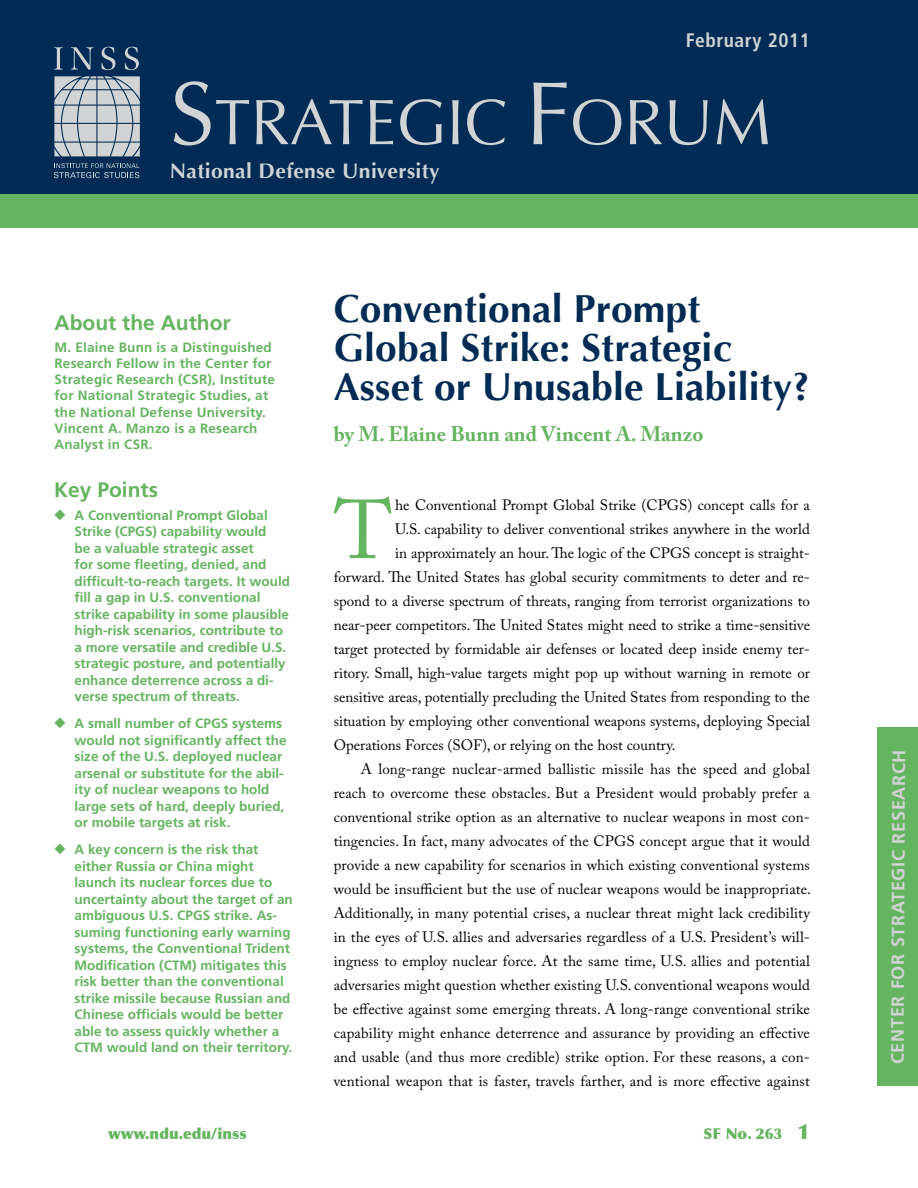
<style>
.page{position:relative;width:918px;height:1188px;background:#fff}
.page>*{position:absolute;margin:0;border:0;box-sizing:border-box;transform-origin:0 0}
.t1{font:82.5px "Adobe Caslon Pro";color:#65b460}
.t2{font:64.5px "Optima";color:#d1d3d4}
.t3{font:700 39px/39px "Optima";letter-spacing:.005em;color:#002b54}
.t4{font:700 21px "Adobe Caslon Pro";color:#65b460}
.t5{font:700 21px "Optima";letter-spacing:.02em;color:#d1d3d4}
.t6{font:700 21px "Frutiger LT Std";color:#65b460}
.t7{font:700 condensed 19.5px "Frutiger LT Std";letter-spacing:.03em;color:#d1d3d4}
.t8{font:700 18px "Frutiger LT Std";letter-spacing:.035em;color:#d1d3d4}
.t9{font:15px "Adobe Caslon Pro";letter-spacing:.01em;color:#000}
.t10{font:900 15px "Optima";color:#65b460}
.t11{font:700 13.5px/16.5px "Frutiger LT Std";color:#65b460}
.s1{font-size:90px}
.s2{font-size:21px}
</style>
<div class="page">
<div style="left:0;top:0;width:918px;height:194px;background:#002b54"></div>
<div style="left:0;top:194px;width:918px;height:34px;background:#65b460"></div>
<div style="left:878px;top:728px;width:40px;height:358px;background:#65b460"></div>
<svg style="left:54px;top:47px;width:9px;height:23px"></svg>
<svg style="left:71px;top:47px;width:22px;height:23px"></svg>
<svg style="left:101px;top:47px;width:14px;height:23px"></svg>
<svg style="left:125px;top:47px;width:14px;height:23px"></svg>
<svg style="left:54px;top:76px;width:86px;height:80px;background:#b2bac1"></svg>
<svg style="left:54px;top:163px;width:85px;height:15px"></svg>
<h3 class="t7" style="left:686px;top:28px;width:126px">February 2011</h3>
<h2 class="t2" style="left:170px;top:85px;width:603px"><span class="s1">S</span>TRATEGIC <span class="s1">F</span>ORUM</h2>
<h3 class="t5" style="left:170px;top:159px;width:272px">National Defense University</h3>
<h3 class="t6" style="left:55px;top:310px;width:178px">About the Author</h3>
<p class="t11" style="left:55px;top:339px;width:222px">M. Elaine Bunn is a Distinguished<br>Research Fellow in the Center for<br>Strategic Research (CSR), Institute for National Strategic Studies, at the National Defense University.<br>Vincent A. Manzo is a Research<br>Analyst in CSR.</p>
<h3 class="t6" style="left:54px;top:478px;width:105px">Key Points</h3>
<p class="t11" style="left:75px;top:507px;width:217px;text-indent:-20px">◆ A Conventional Prompt Global<br>Strike (CPGS) capability would<br>be a valuable strategic asset<br>for some fleeting, denied, and difficult-to-reach targets. It would fill a gap in U.S. conventional strike capability in some plausible high-risk scenarios, contribute to a more versatile and credible U.S. strategic posture, and potentially enhance deterrence across a di&shy;verse spectrum of threats.</p>
<p class="t11" style="left:75px;top:716px;width:214px;text-indent:-20px">◆ A small number of CPGS systems would not significantly affect the size of the U.S. deployed nuclear arsenal or substitute for the abil&shy;ity of nuclear weapons to hold large sets of hard, deeply buried, or mobile targets at risk.</p>
<p class="t11" style="left:75px;top:842px;width:220px;text-indent:-20px">◆ A key concern is the risk that either Russia or China might launch its nuclear forces due to uncertainty about the target of an ambiguous U.S. CPGS strike. As&shy;suming functioning early warning systems, the Conventional Trident Modification (CTM) mitigates this risk better than the conventional strike missile because Russian and Chinese officials would be better able to assess quickly whether a CTM would land on their territory.</p>
<h3 class="t3" style="left:334px;top:290px;width:478px">Conventional Prompt<br>Global Strike: Strategic<br>Asset or Unusable Liability?</h3>
<h3 class="t4" style="left:334px;top:421px;width:371px">by M. Elaine Bunn and Vincent A. Manzo</h3>
<h1 class="t1" style="left:334px;top:481px;width:59px">T</h1>
<p class="t9" style="left:395px;top:496px;width:416px">he Conventional Prompt Global Strike (CPGS) concept calls for a</p>
<p class="t9" style="left:395px;top:520px;width:416px">U.S. capability to deliver conventional strikes anywhere in the world</p>
<p class="t9" style="left:395px;top:544px;width:416px">in approximately an hour. The logic of the CPGS concept is straight-</p>
<p class="t9" style="left:334px;top:568px;width:478px">forward. The United States has global security commitments to deter and re-</p>
<p class="t9" style="left:334px;top:592px;width:478px">spond to a diverse spectrum of threats, ranging from terrorist organizations to</p>
<p class="t9" style="left:334px;top:616px;width:478px">near-peer competitors. The United States might need to strike a time-sensitive</p>
<p class="t9" style="left:334px;top:640px;width:478px">target protected by formidable air defenses or located deep inside enemy ter-</p>
<p class="t9" style="left:334px;top:664px;width:478px">ritory. Small, high-value targets might pop up without warning in remote or</p>
<p class="t9" style="left:334px;top:688px;width:478px">sensitive areas, potentially precluding the United States from responding to the</p>
<p class="t9" style="left:334px;top:712px;width:478px">situation by employing other conventional weapons systems, deploying Special</p>
<p class="t9" style="left:334px;top:736px;width:343px">Operations Forces (SOF), or relying on the host country.</p>
<p class="t9" style="left:361px;top:760px;width:451px">A long-range nuclear-armed ballistic missile has the speed and global</p>
<p class="t9" style="left:334px;top:784px;width:478px">reach to overcome these obstacles. But a President would probably prefer a</p>
<p class="t9" style="left:334px;top:808px;width:478px">conventional strike option as an alternative to nuclear weapons in most con-</p>
<p class="t9" style="left:334px;top:832px;width:478px">tingencies. In fact, many advocates of the CPGS concept argue that it would</p>
<p class="t9" style="left:334px;top:856px;width:478px">provide a new capability for scenarios in which existing conventional systems</p>
<p class="t9" style="left:334px;top:880px;width:479px">would be insufficient but the use of nuclear weapons would be inappropriate.</p>
<p class="t9" style="left:334px;top:904px;width:478px">Additionally, in many potential crises, a nuclear threat might lack credibility</p>
<p class="t9" style="left:334px;top:928px;width:478px">in the eyes of U.S. allies and adversaries regardless of a U.S. President’s will-</p>
<p class="t9" style="left:334px;top:952px;width:478px">ingness to employ nuclear force. At the same time, U.S. allies and potential</p>
<p class="t9" style="left:334px;top:976px;width:478px">adversaries might question whether existing U.S. conventional weapons would</p>
<p class="t9" style="left:334px;top:1000px;width:478px">be effective against some emerging threats. A long-range conventional strike</p>
<p class="t9" style="left:334px;top:1024px;width:478px">capability might enhance deterrence and assurance by providing an effective</p>
<p class="t9" style="left:334px;top:1048px;width:478px">and usable (and thus more credible) strike option. For these reasons, a con-</p>
<p class="t9" style="left:334px;top:1072px;width:478px">ventional weapon that is faster, travels farther, and is more effective against</p>
<p class="t10" style="left:108px;top:1125px;width:140px">www.ndu.edu/inss</p>
<p class="t10" style="left:703px;top:1125px;width:108px">SF No. 263 <span class="s2">1</span></p>
<p class="t8" style="left:888px;top:1064px;width:316px;rotate:-90deg">Center for Strategic ReSEARCH</p>
</div>
